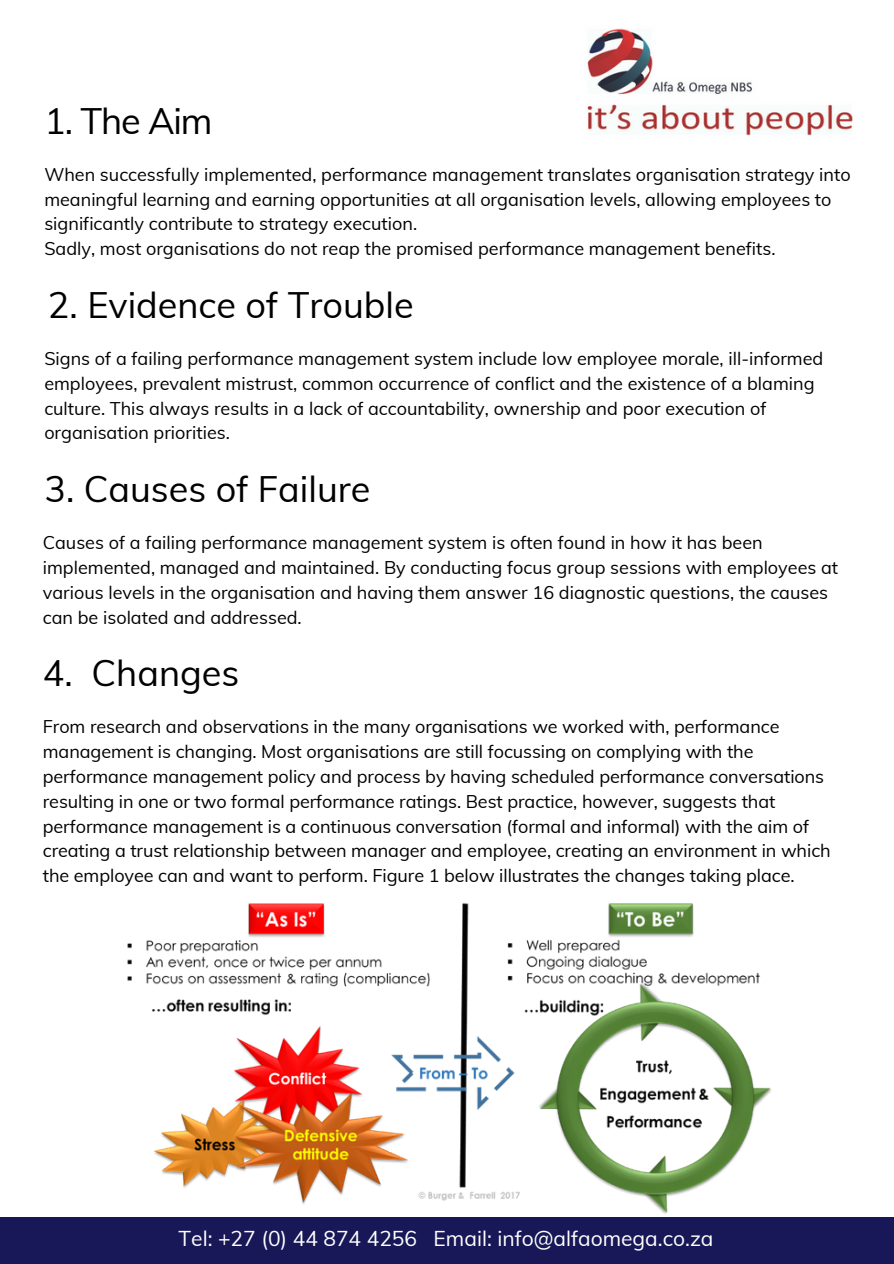
<style>
.page{position:relative;width:894px;height:1264px;background:#fff}
.page>*{position:absolute;margin:0;border:0;box-sizing:border-box;transform-origin:0 0}
.t1{font:36px "Muli";color:#000}
.t2{font:21px "Muli";color:#fff}
.t3{font:18px/24.8px "Muli";color:#000}
</style>
<div class="page">
<img style="left:587px;top:28px;width:266px;height:108px">
<div style="left:0;top:1217px;width:893px;height:46px;background:#181757"></div>
<img style="left:127px;top:903px;width:645px;height:311px">
<h1 class="t1" style="left:44px;top:98px;width:170px">1. The Aim</h1>
<p class="t3" style="left:44px;top:162px;width:807px">When successfully implemented, performance management translates organisation strategy into meaningful learning and earning opportunities at all organisation levels, allowing employees to significantly contribute to strategy execution.<br>Sadly, most organisations do not reap the promised performance management benefits.</p>
<h1 class="t1" style="left:48px;top:282px;width:367px">2. Evidence of Trouble</h1>
<p class="t3" style="left:44px;top:346px;width:780px">Signs of a failing performance management system include low employee morale, ill-informed employees, prevalent mistrust, common occurrence of conflict and the existence of a blaming culture. This always results in a lack of accountability, ownership and poor execution of organisation priorities.</p>
<h1 class="t1" style="left:44px;top:466px;width:327px">3. Causes of Failure</h1>
<p class="t3" style="left:43px;top:530px;width:796px">Causes of a failing performance management system is often found in how it has been implemented, managed and maintained. By conducting focus group sessions with employees at various levels in the organisation and having them answer 16 diagnostic questions, the causes can be isolated and addressed.</p>
<h1 class="t1" style="left:43px;top:650px;width:198px">4. Changes</h1>
<p class="t3" style="left:43px;top:714px;width:789px">From research and observations in the many organisations we worked with, performance management is changing. Most organisations are still focussing on complying with the performance management policy and process by having scheduled performance conversations resulting in one or two formal performance ratings. Best practice, however, suggests that performance management is a continuous conversation (formal and informal) with the aim of creating a trust relationship between manager and employee, creating an environment in which the employee can and want to perform. Figure 1 below illustrates the changes taking place.</p>
<p class="t2" style="left:178px;top:1224px;width:536px">Tel: +27 (0) 44 874 4256 Email: info@alfaomega.co.za</p>
</div>
